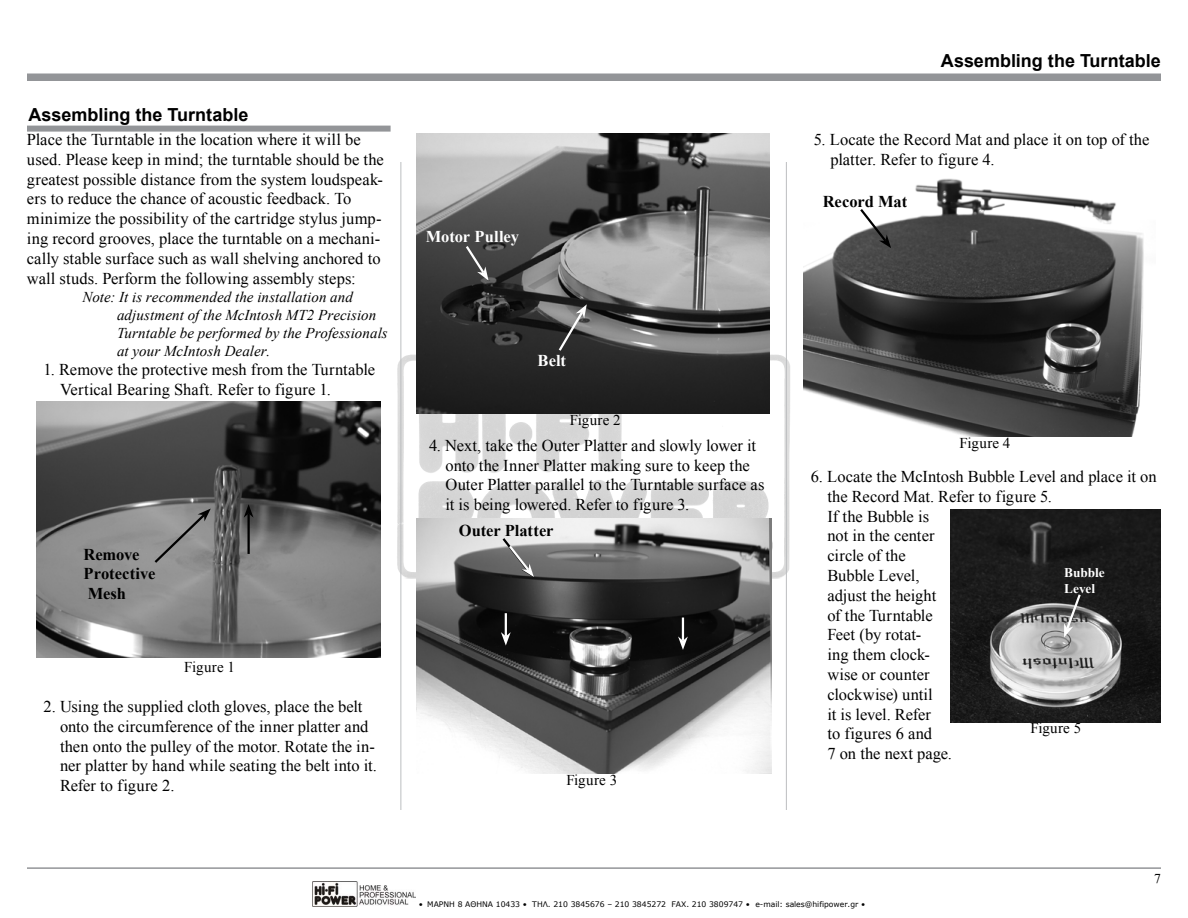
<style>
.page{position:relative;width:1188px;height:918px;background:#fff}
.page>*{position:absolute;margin:0;border:0;box-sizing:border-box;transform-origin:0 0}
.t1{font:700 18px "Arial";color:#000}
.t2{font:16.5px/19.8px "Times New Roman";color:#000}
.t3{font:700 16.5px/19.8px "Times New Roman";letter-spacing:-.005em;color:#000}
.t4{font:700 16.5px "Times New Roman";color:#fff}
.t5{font:italic 15px/18px "Times New Roman";letter-spacing:.005em;color:#000}
.t6{font:15px "Times New Roman";letter-spacing:.005em;color:#000}
.t7{font:13.5px "Times New Roman";color:#000}
.t8{font:700 13.35px/15.9px "Times New Roman";color:#fff}
.t9{font:7.65px "Verdana";color:#000}
</style>
<div class="page">
<img style="left:397px;top:354px;width:393px;height:225px">
<img style="left:312px;top:881px;width:104px;height:26px">
<div style="left:27px;top:74px;width:1134px;height:7px;background:#939598"></div>
<hr style="left:27px;top:867px;width:1134px;height:2px;background:#939598">
<hr style="left:400px;top:162px;width:1px;height:648px;background:#bcbec0">
<hr style="left:786px;top:162px;width:1px;height:648px;background:#bcbec0">
<div style="left:27px;top:126px;width:364px;height:6px;background:#939598"></div>
<img style="left:417px;top:134px;width:353px;height:279px">
<svg style="left:464px;top:244px;width:25px;height:37px"></svg>
<svg style="left:557px;top:304px;width:30px;height:49px"></svg>
<img style="left:36px;top:402px;width:344px;height:256px">
<svg style="left:152px;top:509px;width:59px;height:56px;background:#8b8b8b"></svg>
<hr style="left:247px;top:514px;width:3px;height:40px;background:#000">
<svg style="left:244px;top:504px;width:10px;height:14px"></svg>
<img style="left:417px;top:518px;width:355px;height:255px">
<svg style="left:500px;top:536px;width:34px;height:41px"></svg>
<hr style="left:682px;top:618px;width:2px;height:23px;background:#fff">
<svg style="left:678px;top:636px;width:10px;height:14px"></svg>
<hr style="left:505px;top:613px;width:2px;height:23px;background:#fff">
<svg style="left:501px;top:632px;width:10px;height:14px"></svg>
<img style="left:804px;top:178px;width:340px;height:258px">
<svg style="left:858px;top:207px;width:33px;height:41px"></svg>
<img style="left:951px;top:510px;width:210px;height:213px">
<svg style="left:1064px;top:592px;width:19px;height:45px"></svg>
<p class="t1" style="left:28px;top:103px;width:222px">Assembling the Turntable</p>
<p class="t2" style="left:27px;top:129px;width:358px">Place the Turntable in the location where it will be used. Please keep in mind; the turntable should be the greatest possible distance from the system loudspeak&shy;ers to reduce the chance of acoustic feedback. To minimize the possibility of the cartridge stylus jump&shy;ing record grooves, place the turntable on a mechani&shy;cally stable surface such as wall shelving anchored to wall studs. Perform the following assembly steps:</p>
<p class="t5" style="left:117px;top:287px;width:272px;text-indent:-34px">Note: It is recommended the installation and adjustment of the McIntosh MT2 Precision Turntable be performed by the Professionals at your McIntosh Dealer.</p>
<p class="t2" style="left:60px;top:360px;width:317px;text-indent:-16px">1. Remove the protective mesh from the Turntable<br>Vertical Bearing Shaft. Refer to figure 1.</p>
<p class="t3" style="left:84px;top:544px;width:73px">Remove<br>Protective<br>Mesh</p>
<p class="t6" style="left:184px;top:657px;width:52px">Figure 1</p>
<p class="t2" style="left:60px;top:696px;width:318px;text-indent:-16px">2. Using the supplied cloth gloves, place the belt onto the circumference of the inner platter and then onto the pulley of the motor. Rotate the in&shy;ner platter by hand while seating the belt into it.<br>Refer to figure 2.</p>
<p class="t1" style="left:941px;top:49px;width:222px">Assembling the Turntable</p>
<p class="t2" style="left:830px;top:130px;width:321px;text-indent:-16px">5. Locate the Record Mat and place it on top of the platter. Refer to figure 4.</p>
<p class="t4" style="left:426px;top:225px;width:95px">Motor Pulley</p>
<p class="t4" style="left:538px;top:349px;width:30px">Belt</p>
<p class="t6" style="left:570px;top:410px;width:52px">Figure 2</p>
<p class="t2" style="left:446px;top:435px;width:321px;text-indent:-16px">4. Next, take the Outer Platter and slowly lower it onto the Inner Platter making sure to keep the Outer Platter parallel to the Turntable surface as it is being lowered. Refer to figure 3.</p>
<p class="t3" style="left:459px;top:520px;width:96px">Outer Platter</p>
<p class="t6" style="left:566px;top:769px;width:52px">Figure 3</p>
<p class="t3" style="left:823px;top:191px;width:86px">Record Mat</p>
<p class="t6" style="left:960px;top:433px;width:52px">Figure 4</p>
<p class="t2" style="left:827px;top:466px;width:331px;text-indent:-16px">6. Locate the McIntosh Bubble Level and place it on the Record Mat. Refer to figure 5.<br>If the Bubble is<br>not in the center<br>circle of the<br>Bubble Level,<br>adjust the height<br>of the Turntable<br>Feet (by rotat-<br>ing them clock-<br>wise or counter<br>clockwise) until<br>it is level. Refer<br>to figures 6 and<br>7 on the next page.</p>
<p class="t8" style="left:1064px;top:565px;width:42px">Bubble<br>Level</p>
<p class="t6" style="left:1030px;top:718px;width:52px">Figure 5</p>
<p class="t7" style="left:1154px;top:870px;width:8px">7</p>
<p class="t9" style="left:419px;top:899px;width:448px">• ΜΑΡΝΗ 8 ΑΘΗΝΑ 10433 • ΤΗΛ. 210 3845676 – 210 3845272 FAX. 210 3809747 • e-mail: sales@hifipower.gr •</p>
</div>
